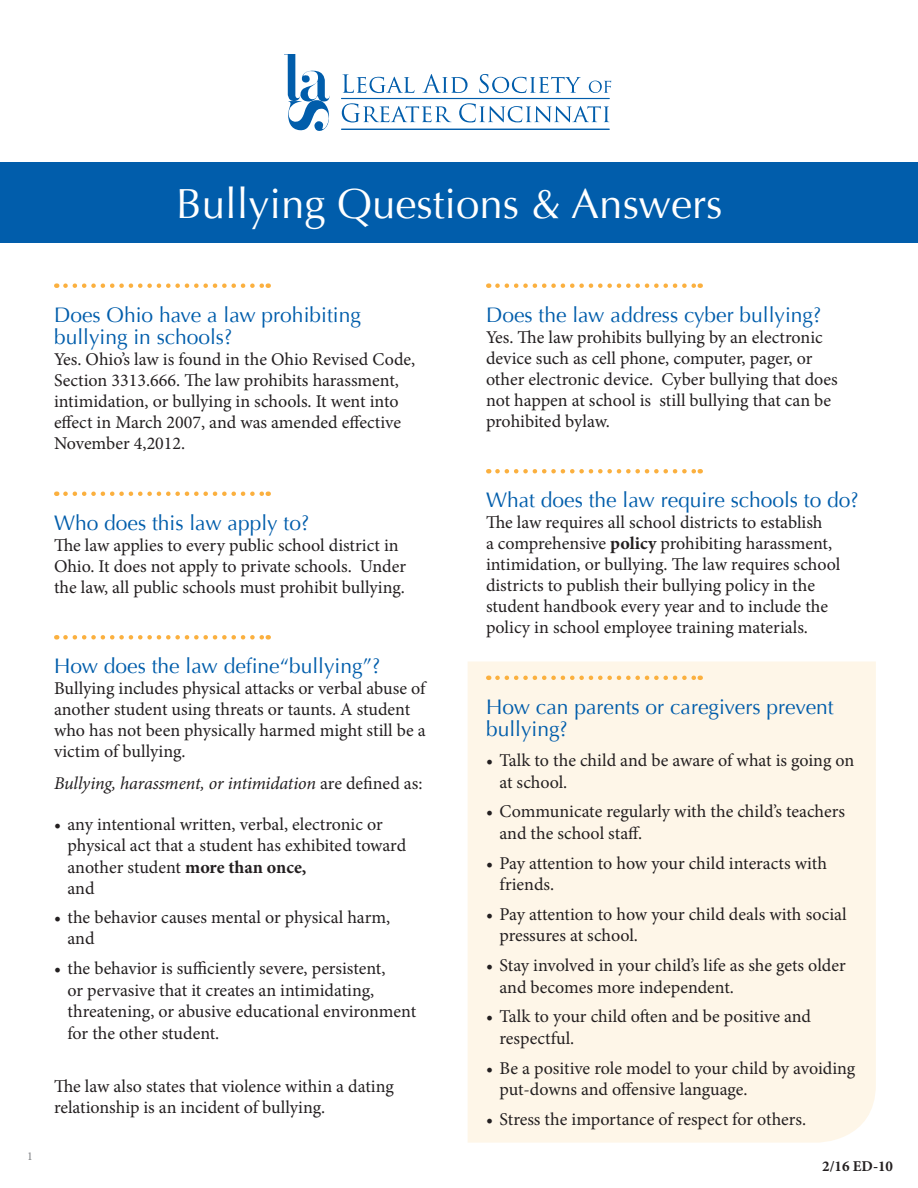
<style>
.page{position:relative;width:918px;height:1188px;background:#fff}
.page>*{position:absolute;margin:0;border:0;box-sizing:border-box;transform-origin:0 0}
.t1{font:42px "Optima";color:#fff}
.head{font:21px/22.5px "Optima";color:#015dab}
.body{font:18px/21px "Minion Pro";color:#231f20}
.body-2{font:italic 18px "Minion Pro";letter-spacing:-.01em;color:#231f20}
.t2{font:700 15px "Minion Pro";color:#231f20}
.t3{font:12px "Minion Pro";color:#808285}
.s1{font-style:normal}
.s2{font-weight:700}
</style>
<div class="page">
<svg style="left:284px;top:54px;width:46px;height:77px"></svg>
<svg style="left:342px;top:74px;width:73px;height:19px"></svg>
<svg style="left:422px;top:74px;width:46px;height:19px"></svg>
<svg style="left:479px;top:74px;width:102px;height:19px"></svg>
<svg style="left:589px;top:81px;width:22px;height:12px"></svg>
<svg style="left:342px;top:103px;width:110px;height:19px"></svg>
<svg style="left:459px;top:103px;width:150px;height:19px"></svg>
<hr style="left:341px;top:98px;width:268px;height:1px;background:#015dab">
<hr style="left:341px;top:129px;width:268px;height:1px;background:#015dab">
<div style="left:0;top:162px;width:918px;height:81px;background:#015dab"></div>
<div style="left:468px;top:662px;width:408px;height:481px;background:#fef6e8"></div>
<svg style="left:65px;top:283px;width:204px;height:5px"></svg>
<svg style="left:65px;top:491px;width:204px;height:5px"></svg>
<svg style="left:65px;top:635px;width:204px;height:5px"></svg>
<svg style="left:497px;top:283px;width:204px;height:5px"></svg>
<svg style="left:497px;top:469px;width:204px;height:4px"></svg>
<svg style="left:497px;top:676px;width:204px;height:4px"></svg>
<p class="t1" style="left:176px;top:179px;width:548px">Bullying Questions &amp; Answers</p>
<p class="head" style="left:54px;top:304px;width:308px">Does Ohio have a law prohibiting bullying in schools?</p>
<p class="body" style="left:54px;top:349px;width:363px">Yes. Ohio’s law is found in the Ohio Revised Code, Section 3313.666. The law prohibits harassment, intimidation, or bullying in schools. It went into effect in March 2007, and was amended effective November 4,2012.</p>
<p class="head" style="left:54px;top:512px;width:257px">Who does this law apply to?</p>
<p class="body" style="left:54px;top:535px;width:354px">The law applies to every public school district in<br>Ohio. It does not apply to private schools. Under the law, all public schools must prohibit bullying.</p>
<p class="t3" style="left:27px;top:1148px;width:7px">1</p>
<p class="head" style="left:54px;top:655px;width:328px">How does the law define“bullying”?</p>
<p class="body" style="left:54px;top:678px;width:373px">Bullying includes physical attacks or verbal abuse of another student using threats or taunts. A student who has not been physically harmed might still be a victim of bullying.</p>
<p class="body-2" style="left:54px;top:771px;width:370px">Bullying, harassment, or intimidation <span class="s1">are defined as:</span></p>
<p class="body" style="left:68px;top:813px;width:340px;line-height:21.5px;text-indent:-14px">• any intentional written, verbal, electronic or physical act that a student has exhibited toward another student <span class="s2">more than once,<br></span>and</p>
<p class="body" style="left:68px;top:907px;width:324px;text-indent:-14px">• the behavior causes mental or physical harm, and</p>
<p class="body" style="left:68px;top:958px;width:350px;line-height:21.6px;text-indent:-14px">• the behavior is sufficiently severe, persistent,<br>or pervasive that it creates an intimidating, threatening, or abusive educational environment for the other student.</p>
<p class="body" style="left:54px;top:1076px;width:341px">The law also states that violence within a dating relationship is an incident of bullying.</p>
<p class="head" style="left:486px;top:304px;width:337px">Does the law address cyber bullying?</p>
<p class="body" style="left:486px;top:327px;width:353px">Yes. The law prohibits bullying by an electronic device such as cell phone, computer, pager, or other electronic device. Cyber bullying that does not happen at school is still bullying that can be prohibited bylaw.</p>
<p class="head" style="left:486px;top:489px;width:374px">What does the law require schools to do?</p>
<p class="body" style="left:486px;top:512px;width:356px">The law requires all school districts to establish<br>a comprehensive <span class="s2">policy</span> prohibiting harassment, intimidation, or bullying. The law requires school districts to publish their bullying policy in the student handbook every year and to include the policy in school employee training materials.</p>
<p class="head" style="left:486px;top:696px;width:349px">How can parents or caregivers prevent bullying?</p>
<p class="body" style="left:500px;top:750px;width:356px;line-height:21.6px;text-indent:-14px">• Talk to the child and be aware of what is going on at school.</p>
<p class="body" style="left:500px;top:801px;width:347px;line-height:21.6px;text-indent:-14px">• Communicate regularly with the child’s teachers and the school staff.</p>
<p class="body" style="left:500px;top:852px;width:329px;line-height:21.6px;text-indent:-14px">• Pay attention to how your child interacts with friends.</p>
<p class="body" style="left:500px;top:903px;width:349px;line-height:21.6px;text-indent:-14px">• Pay attention to how your child deals with social pressures at school.</p>
<p class="body" style="left:500px;top:955px;width:348px;line-height:21.6px;text-indent:-14px">• Stay involved in your child’s life as she gets older and becomes more independent.</p>
<p class="body" style="left:500px;top:1006px;width:313px;line-height:21.6px;text-indent:-14px">• Talk to your child often and be positive and respectful.</p>
<p class="body" style="left:500px;top:1057px;width:357px;line-height:21.6px;text-indent:-14px">• Be a positive role model to your child by avoiding put-downs and offensive language.</p>
<p class="body" style="left:486px;top:1109px;width:322px">• Stress the importance of respect for others.</p>
<p class="t2" style="left:822px;top:1155px;width:72px">2/16 ED-10</p>
</div>
